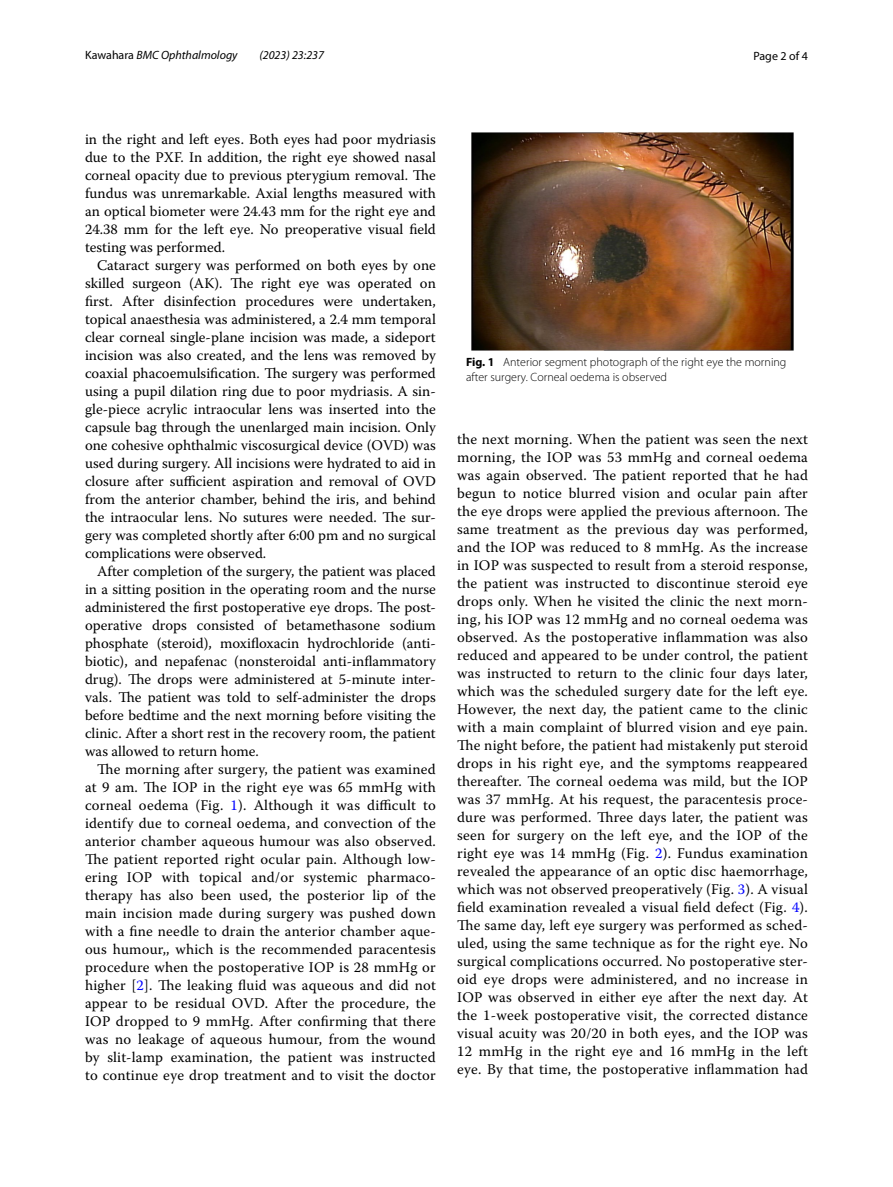
<style>
.page{position:relative;width:893px;height:1187px;background:#fff}
.page>*{position:absolute;margin:0;border:0;box-sizing:border-box;transform-origin:0 0}
.t1{font:14.7px/18px "Warnock Pro";letter-spacing:.005em;color:#000;text-align:justify}
.t2{font:300 12px/15px "Myriad Pro";color:#000}
.t3{font:italic 12px "Myriad Pro";color:#000}
.t4{font:12px "Myriad Pro";color:#000}
.s1{font-style:normal}
.s2{color:#00f}
.s3{font-weight:700}
</style>
<div class="page">
<img style="left:472px;top:133px;width:321px;height:218px">
<p class="t3" style="left:85px;top:48px;width:154px"><span class="s1">Kawahara</span> BMC Ophthalmology</p>
<p class="t3" style="left:259px;top:48px;width:66px">(2023) 23:237</p>
<p class="t4" style="left:753px;top:48px;width:56px">Page 2 of 4</p>
<p class="t1" style="left:85px;top:130px;width:352px">in the right and left eyes. Both eyes had poor mydriasis due to the PXF. In addition, the right eye showed nasal corneal opacity due to previous pterygium removal. The fundus was unremarkable. Axial lengths measured with an optical biometer were 24.43 mm for the right eye and 24.38 mm for the left eye. No preoperative visual field testing was performed.</p>
<p class="t1" style="left:85px;top:256px;width:352px;text-indent:12px">Cataract surgery was performed on both eyes by one skilled surgeon (AK). The right eye was operated on first. After disinfection procedures were undertaken, topical anaesthesia was administered, a 2.4 mm temporal clear corneal single-plane incision was made, a sideport incision was also created, and the lens was removed by coaxial phacoemulsification. The surgery was performed using a pupil dilation ring due to poor mydriasis. A sin&shy;gle-piece acrylic intraocular lens was inserted into the capsule bag through the unenlarged main incision. Only one cohesive ophthalmic viscosurgical device (OVD) was used during surgery. All incisions were hydrated to aid in closure after sufficient aspiration and removal of OVD from the anterior chamber, behind the iris, and behind the intraocular lens. No sutures were needed. The sur&shy;gery was completed shortly after 6:00 pm and no surgical complications were observed.</p>
<p class="t1" style="left:85px;top:562px;width:352px;text-indent:12px">After completion of the surgery, the patient was placed in a sitting position in the operating room and the nurse administered the first postoperative eye drops. The post&shy;operative drops consisted of betamethasone sodium phosphate (steroid), moxifloxacin hydrochloride (anti&shy;biotic), and nepafenac (nonsteroidal anti-inflammatory drug). The drops were administered at 5-minute inter&shy;vals. The patient was told to self-administer the drops before bedtime and the next morning before visiting the clinic. After a short rest in the recovery room, the patient was allowed to return home.</p>
<p class="t1" style="left:85px;top:760px;width:352px;text-indent:12px">The morning after surgery, the patient was examined at 9 am. The IOP in the right eye was 65 mmHg with corneal oedema (Fig. <span class="s2">1</span>). Although it was difficult to identify due to corneal oedema, and convection of the anterior chamber aqueous humour was also observed.<br>The patient reported right ocular pain. Although low&shy;ering IOP with topical and/or systemic pharmaco&shy;therapy has also been used, the posterior lip of the main incision made during surgery was pushed down with a fine needle to drain the anterior chamber aque&shy;ous humour,, which is the recommended paracentesis procedure when the postoperative IOP is 28 mmHg or higher [<span class="s2">2</span>]. The leaking fluid was aqueous and did not appear to be residual OVD. After the procedure, the IOP dropped to 9 mmHg. After confirming that there was no leakage of aqueous humour, from the wound by slit-lamp examination, the patient was instructed to continue eye drop treatment and to visit the doctor</p>
<p class="t2" style="left:466px;top:355px;width:322px"><span class="s3">Fig. 1</span> Anterior segment photograph of the right eye the morning after surgery. Corneal oedema is observed</p>
<p class="t1" style="left:457px;top:429px;width:352px">the next morning. When the patient was seen the next morning, the IOP was 53 mmHg and corneal oedema was again observed. The patient reported that he had begun to notice blurred vision and ocular pain after the eye drops were applied the previous afternoon. The same treatment as the previous day was performed, and the IOP was reduced to 8 mmHg. As the increase in IOP was suspected to result from a steroid response, the patient was instructed to discontinue steroid eye drops only. When he visited the clinic the next morn&shy;ing, his IOP was 12 mmHg and no corneal oedema was observed. As the postoperative inflammation was also reduced and appeared to be under control, the patient was instructed to return to the clinic four days later, which was the scheduled surgery date for the left eye.<br>However, the next day, the patient came to the clinic with a main complaint of blurred vision and eye pain.<br>The night before, the patient had mistakenly put steroid drops in his right eye, and the symptoms reappeared thereafter. The corneal oedema was mild, but the IOP was 37 mmHg. At his request, the paracentesis proce&shy;dure was performed. Three days later, the patient was seen for surgery on the left eye, and the IOP of the right eye was 14 mmHg (Fig. <span class="s2">2</span>). Fundus examination revealed the appearance of an optic disc haemorrhage, which was not observed preoperatively (Fig. <span class="s2">3</span>). A visual field examination revealed a visual field defect (Fig. <span class="s2">4</span>).<br>The same day, left eye surgery was performed as sched&shy;uled, using the same technique as for the right eye. No surgical complications occurred. No postoperative ster&shy;oid eye drops were administered, and no increase in IOP was observed in either eye after the next day. At the 1-week postoperative visit, the corrected distance visual acuity was 20/20 in both eyes, and the IOP was 12 mmHg in the right eye and 16 mmHg in the left eye. By that time, the postoperative inflammation had</p>
</div>
